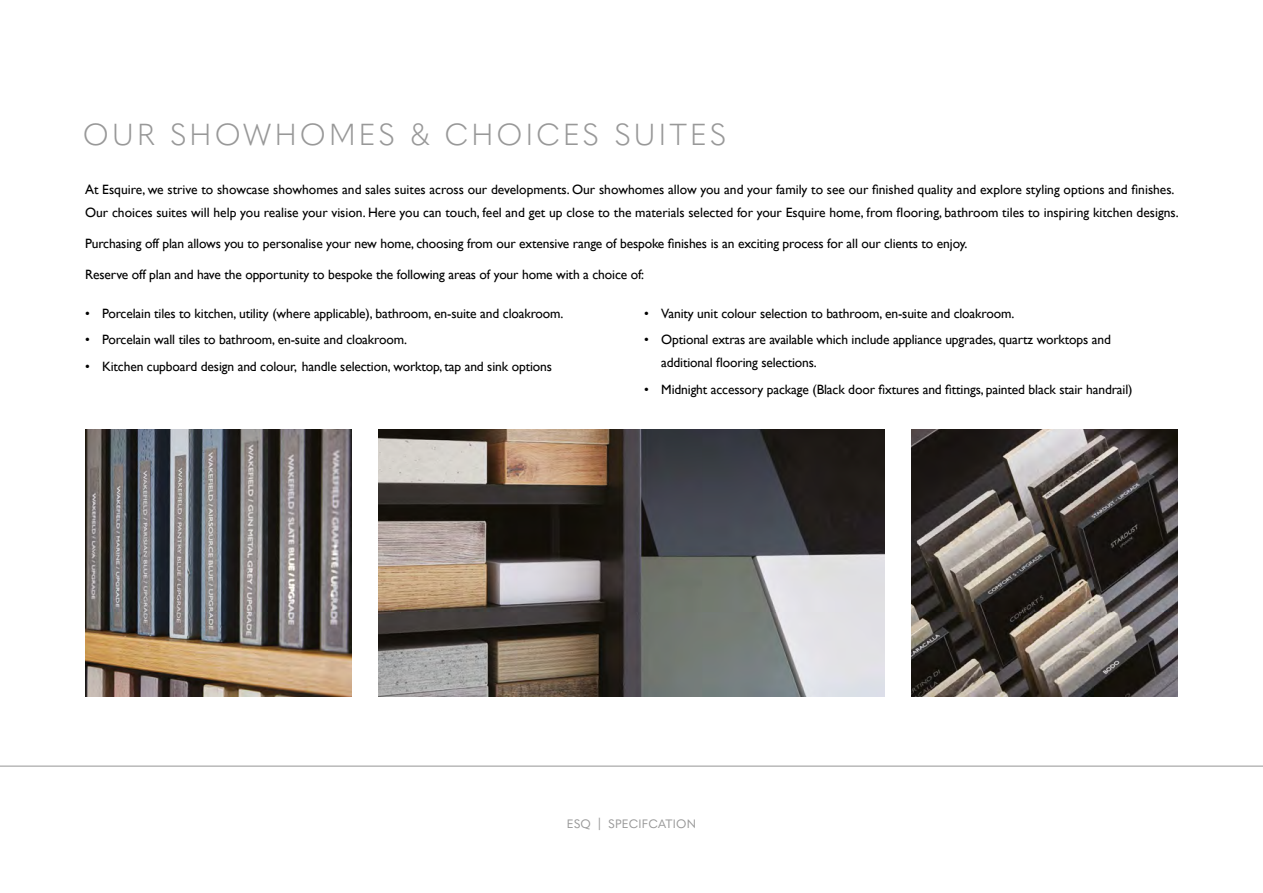
<style>
.page{position:relative;width:1263px;height:893px;background:#fff}
.page>*{position:absolute;margin:0;border:0;box-sizing:border-box;transform-origin:0 0}
.t1{font:300 30px "Quasimoda";letter-spacing:.09em;color:#989898}
.t2{font:13.5px/22.5px "Gill Sans";letter-spacing:-.01em;color:#000}
.t3{font:12px "Quasimoda";letter-spacing:.015em;color:#989898}
</style>
<div class="page">
<hr style="left:0;top:765px;width:1263px;height:2px;background:#989898">
<img style="left:378px;top:429px;width:506px;height:267px">
<img style="left:911px;top:429px;width:267px;height:267px">
<img style="left:85px;top:429px;width:267px;height:267px">
<p class="t1" style="left:83px;top:112px;width:645px">OUR SHOWHOMES &amp; CHOICES SUITES</p>
<p class="t2" style="left:85px;top:178px;width:1095px">At Esquire, we strive to showcase showhomes and sales suites across our developments. Our showhomes allow you and your family to see our finished quality and explore styling options and finishes.<br>Our choices suites will help you realise your vision. Here you can touch, feel and get up close to the materials selected for your Esquire home, from flooring, bathroom tiles to inspiring kitchen designs.</p>
<p class="t2" style="left:85px;top:232px;width:884px">Purchasing off plan allows you to personalise your new home, choosing from our extensive range of bespoke finishes is an exciting process for all our clients to enjoy.</p>
<p class="t2" style="left:85px;top:263px;width:561px">Reserve off plan and have the opportunity to bespoke the following areas of your home with a choice of:</p>
<p class="t2" style="left:85px;top:302px;width:480px">• Porcelain tiles to kitchen, utility (where applicable), bathroom, en-suite and cloakroom.</p>
<p class="t2" style="left:85px;top:328px;width:323px">• Porcelain wall tiles to bathroom, en-suite and cloakroom.</p>
<p class="t2" style="left:85px;top:355px;width:468px">• Kitchen cupboard design and colour, handle selection, worktop, tap and sink options</p>
<p class="t2" style="left:644px;top:302px;width:372px">• Vanity unit colour selection to bathroom, en-suite and cloakroom.</p>
<p class="t2" style="left:661px;top:328px;width:451px;text-indent:-17px">• Optional extras are available which include appliance upgrades, quartz worktops and additional flooring selections.</p>
<p class="t2" style="left:644px;top:378px;width:490px">• Midnight accessory package (Black door fixtures and fittings, painted black stair handrail)</p>
<p class="t3" style="left:567px;top:814px;width:131px">ESQ | SPECIFCATION</p>
</div>
